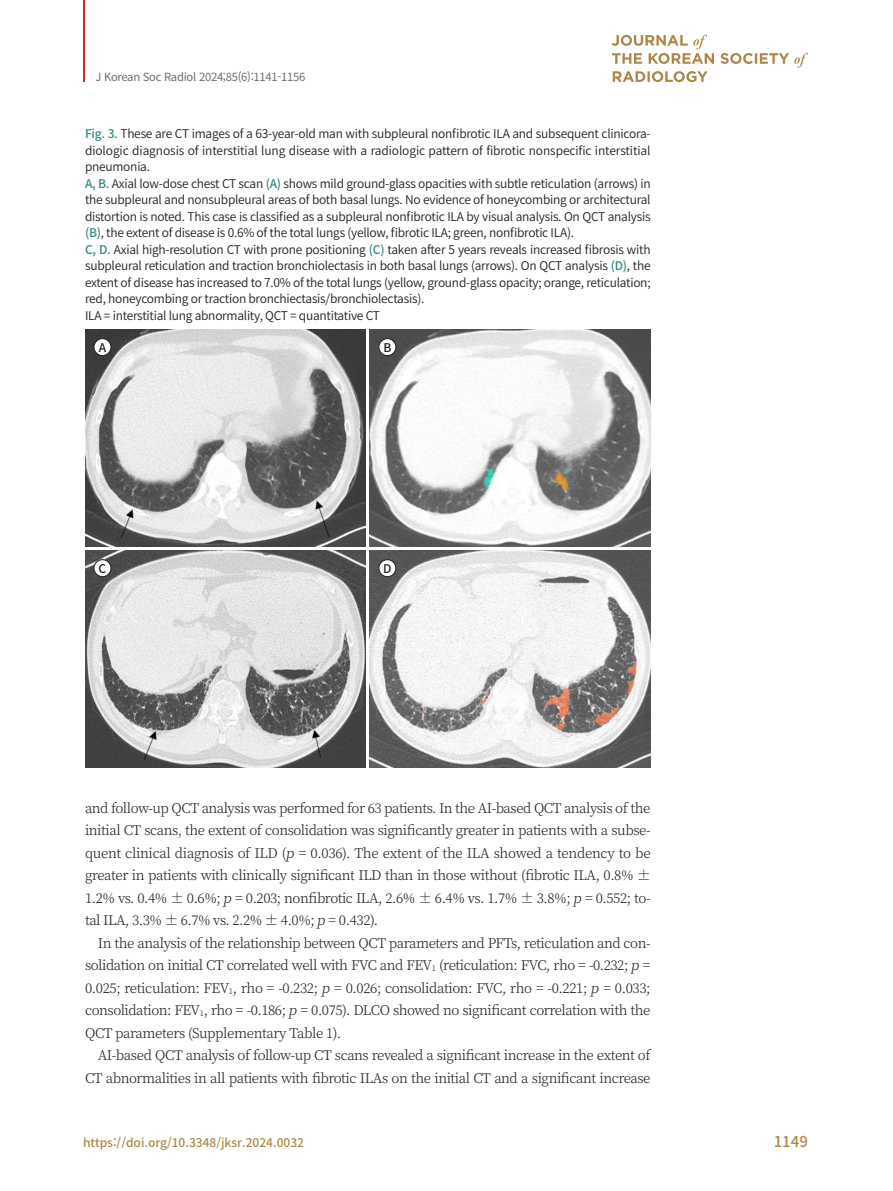
<style>
.page{position:relative;width:893px;height:1191px;background:#fff}
.page>*{position:absolute;margin:0;border:0;box-sizing:border-box;transform-origin:0 0}
.t1{font:500 15px "Noto Sans CJ Kkr";color:#b08548}
.영문본문{font:300 13.5px/22.5px "Noto Serif CJ Kkr";letter-spacing:-.035em;color:#231f20;text-align:justify}
.그림제목1{font:600 12px/16.5px "Noto Sans CJ Kkr";letter-spacing:-.02em;color:#231f20;text-align:justify}
.그림제목{font:600 12px/16.5px "Noto Sans CJ Kkr";letter-spacing:-.005em;color:#231f20;text-align:justify}
.t2{font:500 12px "Noto Sans CJ Kkr";color:#b08548}
.캡션{font:500 12px "Noto Sans CJ Kkr";color:#231f20}
.t3{font:11.25px "Noto Sans CJ Kkr";letter-spacing:-.025em;color:#6c6d70}
.s1{font-weight:500;color:#328886}
.s2{font-style:italic}
.s3{font-size:7.8px}
</style>
<div class="page">
<hr style="left:83px;top:0;width:2px;height:82px;background:#c8242b">
<svg style="left:612px;top:35px;width:196px;height:47px"></svg>
<img style="left:85px;top:330px;width:281px;height:216px">
<img style="left:370px;top:330px;width:281px;height:216px">
<img style="left:85px;top:551px;width:281px;height:216px">
<img style="left:370px;top:551px;width:281px;height:216px">
<div style="left:94px;top:338px;width:17px;height:18px;background:#fff;border-radius:50%"></div>
<div style="left:94px;top:338px;width:17px;height:18px;border:1px solid #231f20;border-radius:50%"></div>
<div style="left:94px;top:559px;width:17px;height:17px;background:#fff;border-radius:50%"></div>
<div style="left:94px;top:559px;width:17px;height:18px;border:1px solid #231f20;border-radius:50%"></div>
<div style="left:379px;top:338px;width:17px;height:18px;background:#fff;border-radius:50%"></div>
<div style="left:379px;top:338px;width:17px;height:18px;border:1px solid #231f20;border-radius:50%"></div>
<div style="left:379px;top:559px;width:17px;height:17px;background:#fff;border-radius:50%"></div>
<div style="left:379px;top:559px;width:17px;height:18px;border:1px solid #231f20;border-radius:50%"></div>
<p class="t3" style="left:96px;top:70px;width:211px">J Korean Soc Radiol 2024;85(6):1141-1156</p>
<p class="그림제목" style="left:85px;top:126px;width:567px"><span class="s1">Fig. 3.</span> These are CT images of a 63-year-old man with subpleural nonfibrotic ILA and subsequent clinicora&shy;diologic diagnosis of interstitial lung disease with a radiologic pattern of fibrotic nonspecific interstitial pneumonia.</p>
<p class="그림제목1" style="left:85px;top:175px;width:567px"><span class="s1">A, B.</span> Axial low-dose chest CT scan <span class="s1">(A)</span> shows mild ground-glass opacities with subtle reticulation (arrows) in the subpleural and nonsubpleural areas of both basal lungs. No evidence of honeycombing or architectural distortion is noted. This case is classified as a subpleural nonfibrotic ILA by visual analysis. On QCT analysis <span class="s1">(B)</span>, the extent of disease is 0.6% of the total lungs (yellow, fibrotic ILA; green, nonfibrotic ILA).</p>
<p class="그림제목1" style="left:85px;top:241px;width:567px"><span class="s1">C, D.</span> Axial high-resolution CT with prone positioning <span class="s1">(C)</span> taken after 5 years reveals increased fibrosis with subpleural reticulation and traction bronchiolectasis in both basal lungs (arrows). On QCT analysis <span class="s1">(D)</span>, the extent of disease has increased to 7.0% of the total lungs (yellow, ground-glass opacity; orange, reticulation; red, honeycombing or traction bronchiectasis/bronchiolectasis).</p>
<p class="그림제목1" style="left:85px;top:307px;width:296px">ILA = interstitial lung abnormality, QCT = quantitative CT</p>
<p class="캡션" style="left:99px;top:340px;width:9px">A</p>
<p class="캡션" style="left:383px;top:340px;width:10px">B</p>
<p class="캡션" style="left:99px;top:561px;width:9px">C</p>
<p class="캡션" style="left:383px;top:561px;width:10px">D</p>
<p class="영문본문" style="left:85px;top:796px;width:567px">and follow-up QCT analysis was performed for 63 patients. In the AI-based QCT analysis of the initial CT scans, the extent of consolidation was significantly greater in patients with a subse&shy;quent clinical diagnosis of ILD (<span class="s2">p</span>= 0.036). The extent of the ILA showed a tendency to be greater in patients with clinically significant ILD than in those without (fibrotic ILA, 0.8% ± 1.2% vs. 0.4% ± 0.6%; <span class="s2">p</span>= 0.203; nonfibrotic ILA, 2.6% ± 6.4% vs. 1.7% ± 3.8%; <span class="s2">p</span>= 0.552; to&shy;tal ILA, 3.3% ± 6.7% vs. 2.2% ± 4.0%; <span class="s2">p</span>= 0.432).</p>
<p class="영문본문" style="left:85px;top:931px;width:567px;text-indent:13px">In the analysis of the relationship between QCT parameters and PFTs, reticulation and con&shy;solidation on initial CT correlated well with FVC and FEV<span class="s3">1</span> (reticulation: FVC, rho = -0.232; <span class="s2">p</span>= 0.025; reticulation: FEV<span class="s3">1</span>, rho = -0.232; <span class="s2">p</span>= 0.026; consolidation: FVC, rho = -0.221; <span class="s2">p</span>= 0.033; consolidation: FEV<span class="s3">1</span>, rho = -0.186; <span class="s2">p</span>= 0.075). DLCO showed no significant correlation with the QCT parameters (Supplementary Table 1).</p>
<p class="영문본문" style="left:85px;top:1044px;width:567px;text-align:right">AI-based QCT analysis of follow-up CT scans revealed a significant increase in the extent of<br>CT abnormalities in all patients with fibrotic ILAs on the initial CT and a significant increase</p>
<p class="t2" style="left:83px;top:1135px;width:222px">https://doi.org/10.3348/jksr.2024.0032</p>
<p class="t1" style="left:774px;top:1132px;width:36px">1149</p>
</div>
